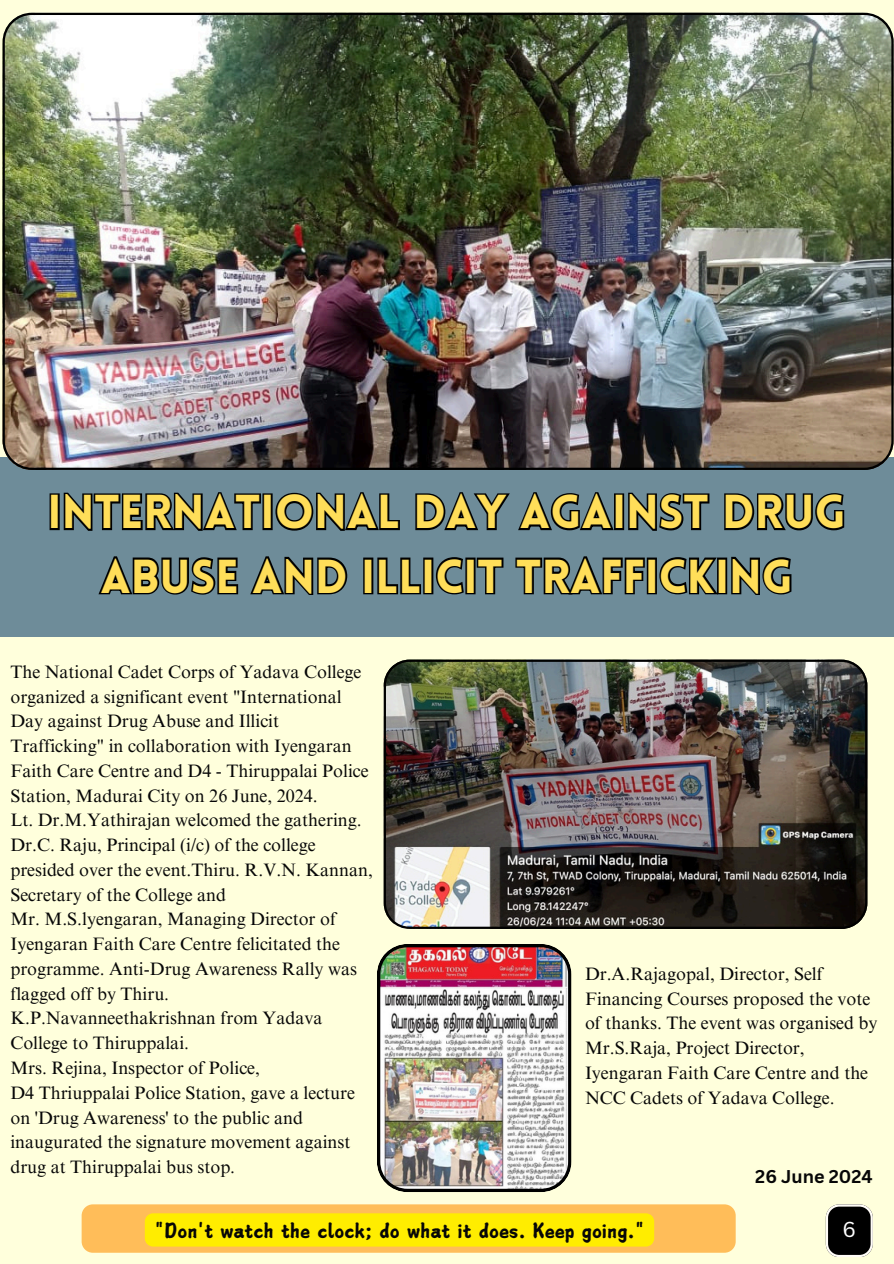
<style>
.page{position:relative;width:894px;height:1264px;background:#fff}
.page>*{position:absolute;margin:0;border:0;box-sizing:border-box;transform-origin:0 0}
.t1{font:900 46.5px/64.2px "Lovelo";color:#ffde59;text-align:center}
.t2{font:24px "Canva Travelers Dragon Latin";color:#070707}
.t3{font:21px "Canva Sans";color:#fff}
.t4{font:18px/24.8px "Times NRMT Pro";color:#070707}
.t5{font:700 18px "Canva Sans";color:#070707}
</style>
<div class="page">
<div style="left:0;top:0;width:893px;height:1263px;background:#ffffdc"></div>
<div style="left:0;top:457px;width:893px;height:179px;background:#6e8c99"></div>
<img style="left:3px;top:13px;width:889px;height:457px">
<img style="left:383px;top:659px;width:484px;height:269px">
<img style="left:380px;top:944px;width:191px;height:248px">
<svg style="left:49px;top:492px;width:796px;height:39px"></svg>
<svg style="left:98px;top:556px;width:694px;height:39px"></svg>
<div style="left:82px;top:1204px;width:653px;height:48px;background:#ffbd59;border-radius:11px"></div>
<div style="left:145px;top:1213px;width:509px;height:33px;background:#ffed00"></div>
<svg style="left:825px;top:1204px;width:47px;height:53px;background:#353532"></svg>
<p class="t1" style="left:48px;top:484px;width:799px">INTERNATIONAL DAY AGAINST DRUG<br>ABUSE AND ILLICIT TRAFFICKING</p>
<p class="t4" style="left:10px;top:661px;width:359px">The National Cadet Corps of Yadava College organized a significant event "International Day against Drug Abuse and Illicit Trafficking" in collaboration with Iyengaran Faith Care Centre and D4 - Thiruppalai Police Station, Madurai City on 26 June, 2024.</p>
<p class="t4" style="left:10px;top:810px;width:364px">Lt. Dr.M.Yathirajan welcomed the gathering.<br>Dr.C. Raju, Principal (i/c) of the college presided over the event.Thiru. R.V.N. Kannan, Secretary of the College and</p>
<p class="t4" style="left:10px;top:909px;width:348px">Mr. M.S.lyengaran, Managing Director of Iyengaran Faith Care Centre felicitated the programme. Anti-Drug Awareness Rally was flagged off by Thiru.<br>K.P.Navanneethakrishnan from Yadava College to Thiruppalai.</p>
<p class="t4" style="left:10px;top:1057px;width:251px">Mrs. Rejina, Inspector of Police,</p>
<p class="t4" style="left:10px;top:1082px;width:346px">D4 Thriuppalai Police Station, gave a lecture on 'Drug Awareness' to the public and inaugurated the signature movement against drug at Thiruppalai bus stop.</p>
<p class="t4" style="left:585px;top:963px;width:294px">Dr.A.Rajagopal, Director, Self Financing Courses proposed the vote of thanks. The event was organised by Mr.S.Raja, Project Director, Iyengaran Faith Care Centre and the NCC Cadets of Yadava College.</p>
<p class="t5" style="left:755px;top:1163px;width:119px">26 June 2024</p>
<h3 class="t2" style="left:154px;top:1216px;width:491px">"Don't watch the clock; do what it does. Keep going."</h3>
<h2 class="t3" style="left:842px;top:1214px;width:15px">6</h2>
</div>
